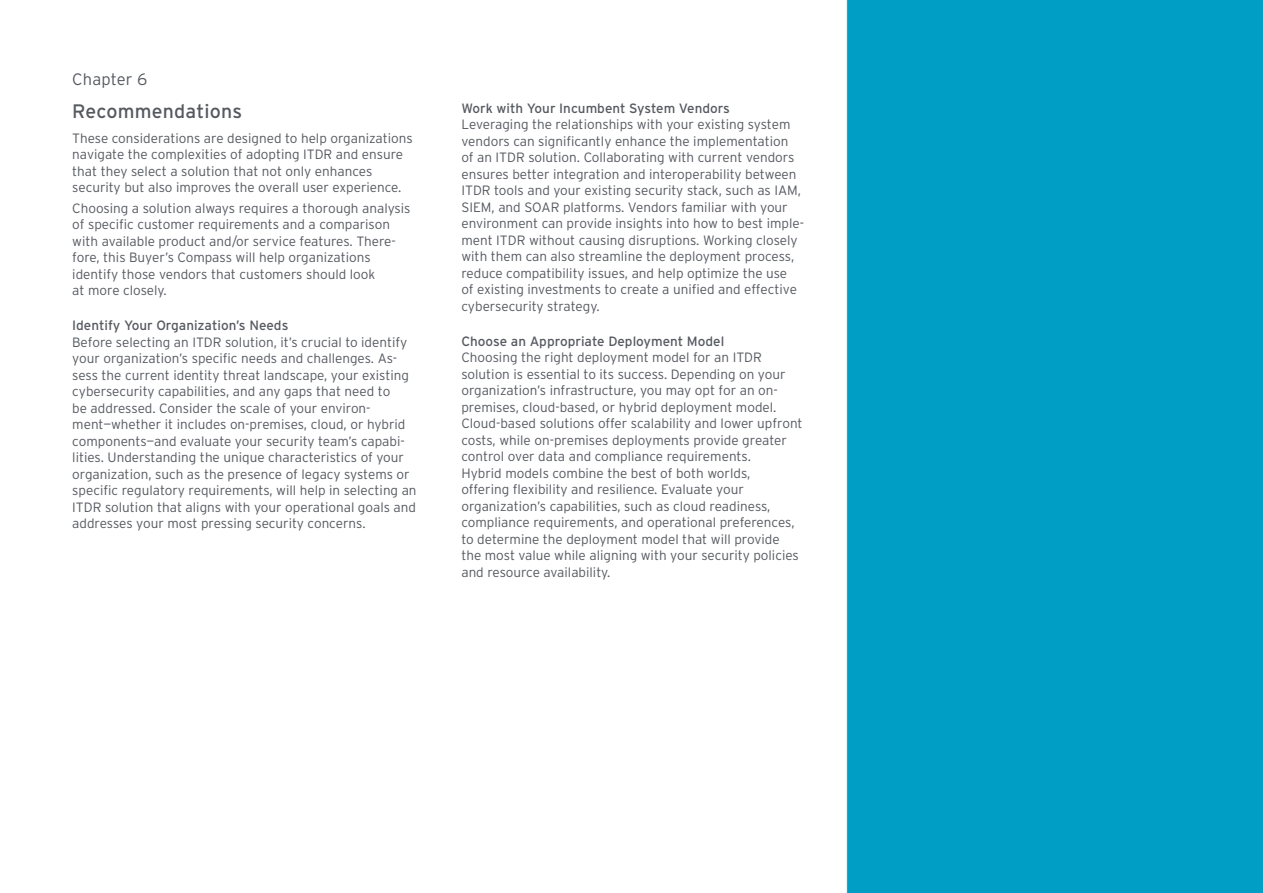
<style>
.page{position:relative;width:1263px;height:893px;background:#fff}
.page>*{position:absolute;margin:0;border:0;box-sizing:border-box;transform-origin:0 0}
.t1{font:19.5px "Interstate";letter-spacing:.01em;color:#555960}
.t2{font:300 16.5px "Interstate";letter-spacing:.01em;color:#555960}
.t3{font:300 13.5px/16.5px "Interstate";color:#555960}
.t4{font:13.5px "Interstate";color:#555960}
</style>
<div class="page">
<div style="left:846px;top:0;width:417px;height:893px;background:#009dc5"></div>
<p class="t2" style="left:72px;top:70px;width:76px">Chapter 6</p>
<h1 class="t1" style="left:72px;top:99px;width:171px">Recommendations</h1>
<p class="t3" style="left:72px;top:130px;width:342px">These considerations are designed to help organizations navigate the complexities of adopting ITDR and ensure that they select a solution that not only enhances security but also improves the overall user experience.</p>
<p class="t3" style="left:72px;top:200px;width:340px">Choosing a solution always requires a thorough analysis of specific customer requirements and a comparison with available product and/or service features. There&shy;fore, this Buyer’s Compass will help organizations identify those vendors that customers should look<br>at more closely.</p>
<p class="t4" style="left:72px;top:317px;width:218px">Identify Your Organization’s Needs</p>
<p class="t3" style="left:72px;top:334px;width:346px">Before selecting an ITDR solution, it’s crucial to identify your organization’s specific needs and challenges. As&shy;sess the current identity threat landscape, your existing cybersecurity capabilities, and any gaps that need to<br>be addressed. Consider the scale of your environ&shy;ment—whether it includes on-premises, cloud, or hybrid components—and evaluate your security team’s capabi&shy;lities. Understanding the unique characteristics of your organization, such as the presence of legacy systems or specific regulatory requirements, will help in selecting an ITDR solution that aligns with your operational goals and addresses your most pressing security concerns.</p>
<p class="t4" style="left:461px;top:100px;width:270px">Work with Your Incumbent System Vendors</p>
<p class="t3" style="left:461px;top:116px;width:344px">Leveraging the relationships with your existing system vendors can significantly enhance the implementation<br>of an ITDR solution. Collaborating with current vendors ensures better integration and interoperability between ITDR tools and your existing security stack, such as IAM, SIEM, and SOAR platforms. Vendors familiar with your environment can provide insights into how to best imple&shy;ment ITDR without causing disruptions. Working closely with them can also streamline the deployment process, reduce compatibility issues, and help optimize the use<br>of existing investments to create a unified and effective cybersecurity strategy.</p>
<p class="t4" style="left:461px;top:333px;width:264px">Choose an Appropriate Deployment Model</p>
<p class="t3" style="left:461px;top:349px;width:343px">Choosing the right deployment model for an ITDR solution is essential to its success. Depending on your organization’s infrastructure, you may opt for an on&shy;premises, cloud-based, or hybrid deployment model.<br>Cloud-based solutions offer scalability and lower upfront costs, while on-premises deployments provide greater control over data and compliance requirements.<br>Hybrid models combine the best of both worlds,<br>offering flexibility and resilience. Evaluate your organization’s capabilities, such as cloud readiness, compliance requirements, and operational preferences, to determine the deployment model that will provide the most value while aligning with your security policies and resource availability.</p>
</div>
